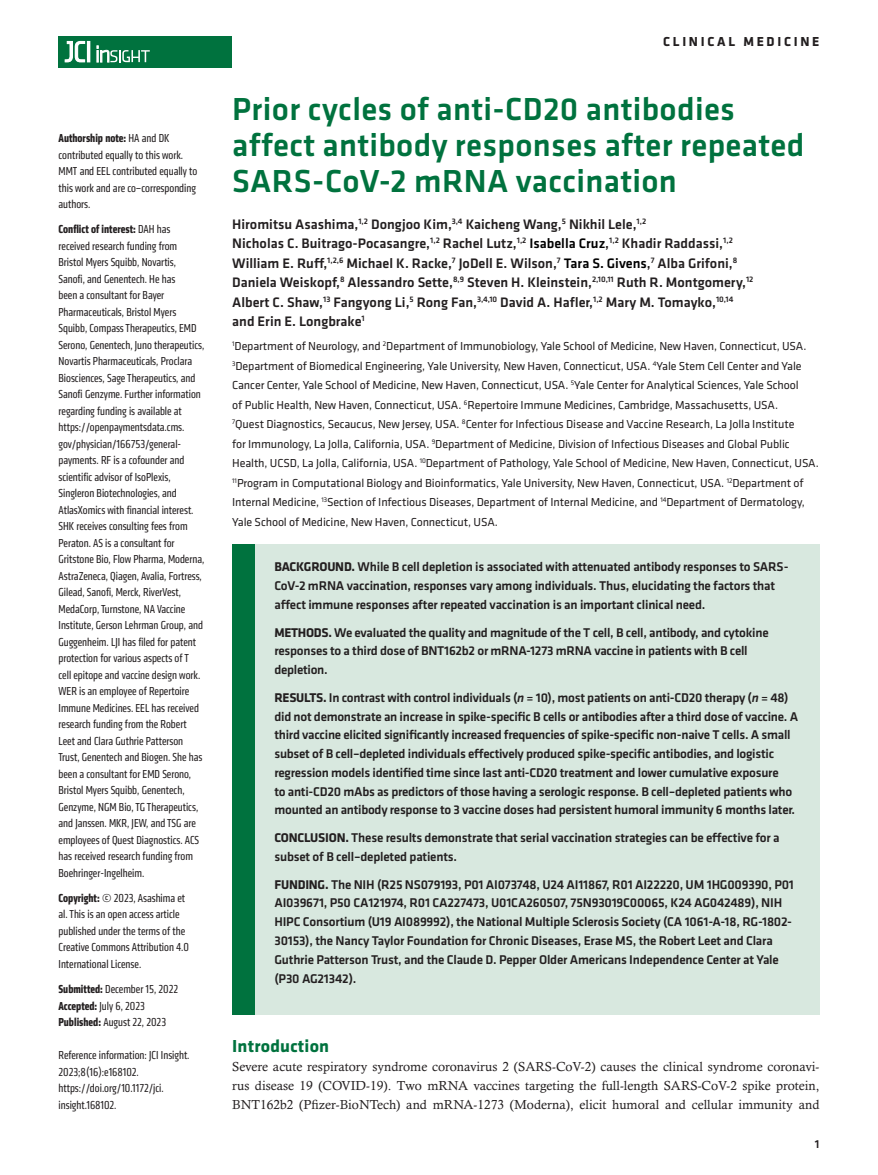
<style>
.page{position:relative;width:878px;height:1175px;background:#fff}
.page>*{position:absolute;margin:0;border:0;box-sizing:border-box;transform-origin:0 0}
.t1{font:500 33px/36px "Klavika Basic";letter-spacing:.01em;color:#00723e}
.t2{font:700 18px "Klavika";letter-spacing:.01em;color:#00723e}
.t3{font:500 14.25px/19.5px "Klavika Basic";color:#231f20}
.t4{font:700 13.5px "Klavika Basic";letter-spacing:.2em;color:#231f20}
.t5{font:500 13.2px/18.8px "Klavika Basic";letter-spacing:-.02em;color:#231f20}
.t6{font:13.2px/18.8px "Calisto MT Std";color:#231f20;text-align:justify}
.t7{font:condensed 12px/16.5px "Klavika";color:#231f20}
.t8{font:12px/19.5px "Klavika";letter-spacing:-.01em;color:#231f20}
.t9{font:500 12px "Klavika Basic";color:#231f20}
.s1{font-weight:700}
.s2{color:#000}
.s3{font-style:italic}
</style>
<div class="page">
<div style="left:59px;top:36px;width:173px;height:31px;background:#00723e"></div>
<hr style="left:87px;top:41px;width:3px;height:21px;background:#fff">
<svg style="left:64px;top:41px;width:21px;height:22px"></svg>
<svg style="left:97px;top:46px;width:53px;height:16px"></svg>
<div style="left:232px;top:544px;width:587px;height:470px;background:#d8e8df"></div>
<div style="left:232px;top:544px;width:22px;height:470px;background:#00723e"></div>
<p class="t7" style="left:59px;top:130px;width:140px"><span class="s1">Authorship note:</span> HA and DK contributed equally to this work.<br>MMT and EEL contributed equally to this work and are co–corresponding authors.</p>
<p class="t7" style="left:59px;top:221px;width:147px"><span class="s1">Conflict of interest:</span> DAH has received research funding from Bristol Myers Squibb, Novartis, Sanofi, and Genentech. He has<br>been a consultant for Bayer Pharmaceuticals, Bristol Myers Squibb, Compass Therapeutics, EMD Serono, Genentech, Juno therapeutics, Novartis Pharmaceuticals, Proclara Biosciences, Sage Therapeutics, and Sanofi Genzyme. Further information regarding funding is available at https://openpaymentsdata.cms. gov/physician/166753/general&shy;payments. RF is a cofounder and scientific advisor of IsoPlexis, Singleron Biotechnologies, and AtlasXomics with financial interest.<br>SHK receives consulting fees from Peraton. AS is a consultant for Gritstone Bio, Flow Pharma, Moderna, AstraZeneca, Qiagen, Avalia, Fortress, Gilead, Sanofi, Merck, RiverVest, MedaCorp, Turnstone, NA Vaccine Institute, Gerson Lehrman Group, and Guggenheim. LJI has filed for patent protection for various aspects of T cell epitope and vaccine design work.<br>WER is an employee of Repertoire Immune Medicines. EEL has received research funding from the Robert Leet and Clara Guthrie Patterson Trust, Genentech and Biogen. She has been a consultant for EMD Serono, Bristol Myers Squibb, Genentech, Genzyme, NGM Bio, TG Therapeutics, and Janssen. MKR, JEW, and TSG are employees of Quest Diagnostics. ACS has received research funding from Boehringer-Ingelheim.</p>
<p class="t7" style="left:59px;top:889px;width:132px"><span class="s1">Copyright:</span> © 2023, Asashima et al. This is an open access article published under the terms of the<br>Creative Commons Attribution 4.0<br>International License.</p>
<p class="t7" style="left:59px;top:980px;width:121px"><span class="s1">Submitted:</span> December 15, 2022<br><span class="s1">Accepted:</span> July 6, 2023<br><span class="s1">Published:</span> August 22, 2023</p>
<p class="t7" style="left:59px;top:1046px;width:132px">Reference information: JCI Insight.<br>2023;8(16):e168102. https://doi.org/10.1172/jci. insight.168102.</p>
<p class="t4" style="left:663px;top:32px;width:158px">CLINICAL MEDICINE</p>
<h1 class="t1" style="left:232px;top:91px;width:573px">Prior cycles of anti-CD20 antibodies affect antibody responses after repeated<br>SARS-CoV-2 mRNA vaccination</h1>
<p class="t3" style="left:232px;top:214px;width:522px">Hiromitsu Asashima,<sup>1,2</sup> Dongjoo Kim,<sup>3,4</sup> Kaicheng Wang,<sup>5</sup> Nikhil Lele,<sup>1,2<br></sup>Nicholas C. Buitrago-Pocasangre,<sup>1,2</sup> Rachel Lutz,<sup>1,2</sup> <span class="s2">Isabella Cruz</span>,<sup>1,2</sup> Khadir Raddassi,<sup>1,2<br></sup>William E. Ruff,<sup>1,2,6</sup> Michael K. Racke,<sup>7</sup> JoDell E. Wilson,<sup>7</sup> <span class="s2">Tara S. Givens</span>,<sup>7</sup> Alba Grifoni,<sup>8<br></sup>Daniela Weiskopf,<sup>8</sup> Alessandro Sette,<sup>8,9</sup> Steven H. Kleinstein,<sup>2,10,11</sup> Ruth R. Montgomery,<sup>12<br></sup>Albert C. Shaw,<sup>13</sup> Fangyong Li,<sup>5</sup> Rong Fan,<sup>3,4,10</sup> David A. Hafler,<sup>1,2</sup> Mary M. Tomayko,<sup>10,14 </sup>and Erin E. Longbrake<sup>1</sup></p>
<p class="t8" style="left:232px;top:336px;width:588px"><sup>1</sup>Department of Neurology, and <sup>2</sup>Department of Immunobiology, Yale School of Medicine, New Haven, Connecticut, USA.<br><sup>3</sup>Department of Biomedical Engineering, Yale University, New Haven, Connecticut, USA. <sup>4</sup>Yale Stem Cell Center and Yale Cancer Center, Yale School of Medicine, New Haven, Connecticut, USA. <sup>5</sup>Yale Center for Analytical Sciences, Yale School<br>of Public Health, New Haven, Connecticut, USA. <sup>6</sup>Repertoire Immune Medicines, Cambridge, Massachusetts, USA.<br><sup>7</sup>Quest Diagnostics, Secaucus, New Jersey, USA. <sup>8</sup>Center for Infectious Disease and Vaccine Research, La Jolla Institute<br>for Immunology, La Jolla, California, USA. <sup>9</sup>Department of Medicine, Division of Infectious Diseases and Global Public Health, UCSD, La Jolla, California, USA. <sup>10</sup>Department of Pathology, Yale School of Medicine, New Haven, Connecticut, USA.<br><sup>11</sup>Program in Computational Biology and Bioinformatics, Yale University, New Haven, Connecticut, USA. <sup>12</sup>Department of Internal Medicine, <sup>13</sup>Section of Infectious Diseases, Department of Internal Medicine, and <sup>14</sup>Department of Dermatology, Yale School of Medicine, New Haven, Connecticut, USA.</p>
<p class="t5" style="left:274px;top:557px;width:515px"><span class="s1">BACKGROUND.</span> While B cell depletion is associated with attenuated antibody responses to SARS-<br>CoV-2 mRNA vaccination, responses vary among individuals. Thus, elucidating the factors that affect immune responses after repeated vaccination is an important clinical need.</p>
<p class="t5" style="left:274px;top:622px;width:495px"><span class="s1">METHODS.</span> We evaluated the quality and magnitude of the T cell, B cell, antibody, and cytokine responses to a third dose of BNT162b2 or mRNA-1273 mRNA vaccine in patients with B cell depletion.</p>
<p class="t5" style="left:274px;top:687px;width:525px"><span class="s1">RESULTS.</span> In contrast with control individuals (<span class="s3">n</span> = 10), most patients on anti-CD20 therapy (<span class="s3">n</span> = 48) did not demonstrate an increase in spike-specific B cells or antibodies after a third dose of vaccine. A third vaccine elicited significantly increased frequencies of spike-specific non-naive T cells. A small subset of B cell–depleted individuals effectively produced spike-specific antibodies, and logistic regression models identified time since last anti-CD20 treatment and lower cumulative exposure<br>to anti-CD20 mAbs as predictors of those having a serologic response. B cell–depleted patients who mounted an antibody response to 3 vaccine doses had persistent humoral immunity 6 months later.</p>
<p class="t5" style="left:274px;top:828px;width:507px"><span class="s1">CONCLUSION.</span> These results demonstrate that serial vaccination strategies can be effective for a subset of B cell–depleted patients.</p>
<p class="t5" style="left:274px;top:874px;width:521px"><span class="s1">FUNDING.</span> The NIH (R25 NS079193, P01 AI073748, U24 AI11867, R01 AI22220, UM 1HG009390, P01<br>AI039671, P50 CA121974, R01 CA227473, U01CA260507, 75N93019C00065, K24 AG042489), NIH HIPC Consortium (U19 AI089992), the National Multiple Sclerosis Society (CA 1061-A-18, RG-1802- 30153), the Nancy Taylor Foundation for Chronic Diseases, Erase MS, the Robert Leet and Clara Guthrie Patterson Trust, and the Claude D. Pepper Older Americans Independence Center at Yale (P30 AG21342).</p>
<h2 class="t2" style="left:232px;top:1033px;width:98px">Introduction</h2>
<p class="t6" style="left:232px;top:1057px;width:588px">Severe acute respiratory syndrome coronavirus 2 (SARS-CoV-2) causes the clinical syndrome coronavi&shy;rus disease 19 (COVID-19). Two mRNA vaccines targeting the full-length SARS-CoV-2 spike protein, BNT162b2 (Pfizer-BioNTech) and mRNA-1273 (Moderna), elicit humoral and cellular immunity and</p>
<p class="t9" style="left:814px;top:1135px;width:6px">1</p>
</div>
